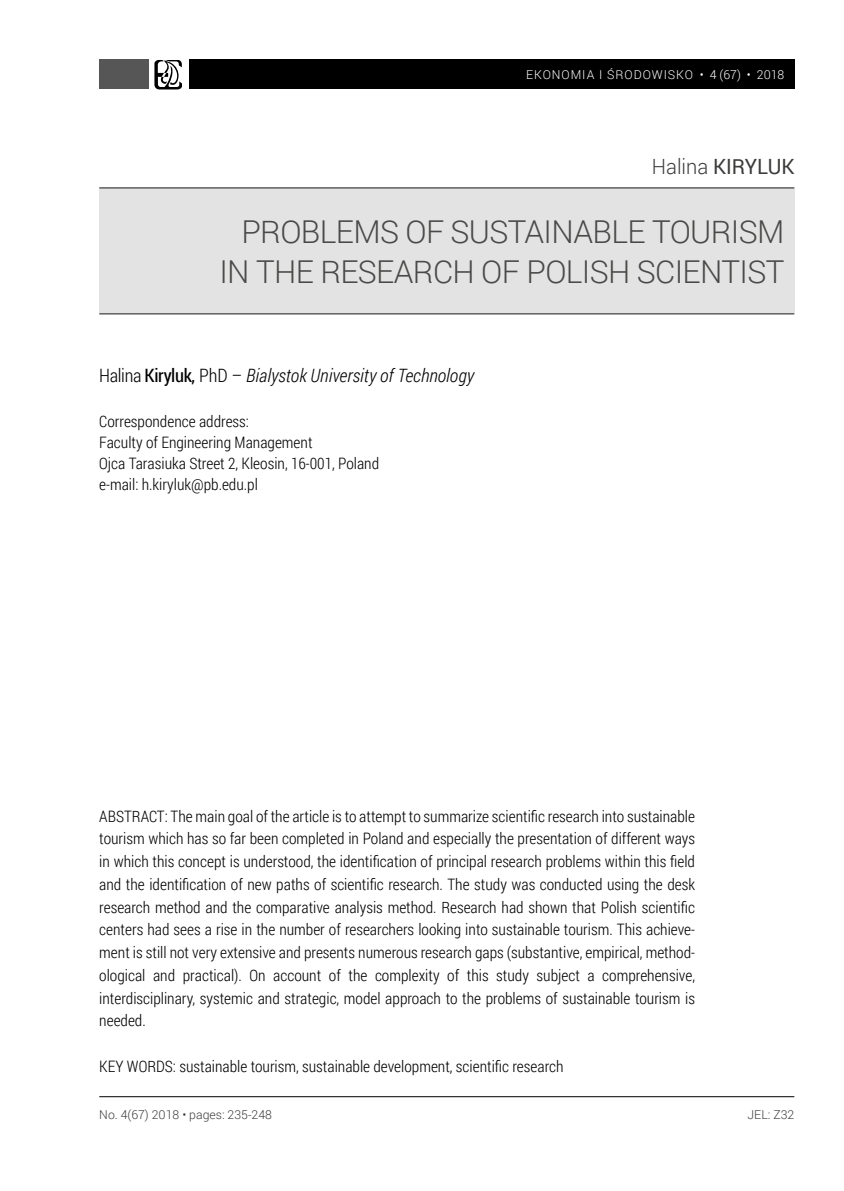
<style>
.page{position:relative;width:844px;height:1191px;background:#fff}
.page>*{position:absolute;margin:0;border:0;box-sizing:border-box;transform-origin:0 0}
.t1{font:300 31.5px/40.2px "Roboto";letter-spacing:-.02em;color:#494948;text-align:right}
.t2{font:21px "Roboto";color:#3b3b3a;scale:.96 1}
.t3{font:italic 300 18.38px "Roboto Condensed";color:#000}
.t4{font:300 15.75px/22.8px "Roboto Condensed";color:#000;text-align:justify}
.t5{font:300 12.25px "Roboto";color:#3b3b3a}
.t6{font:300 12.25px "Roboto";letter-spacing:.075em;color:#fff}
.s1{font-weight:300}
.s2{font-style:normal}
.s3{font-weight:400;font-style:normal}
</style>
<div class="page">
<div style="left:189px;top:60px;width:605px;height:29px;background:#000"></div>
<div style="left:99px;top:60px;width:50px;height:29px;background:#565656"></div>
<svg style="left:154px;top:60px;width:28px;height:29px"></svg>
<hr style="left:99px;top:1096px;width:695px;height:1px;background:#000">
<div style="left:99px;top:189px;width:695px;height:124px;background:#e3e3e3"></div>
<hr style="left:99px;top:187px;width:695px;height:1px;background:#494948">
<hr style="left:99px;top:313px;width:695px;height:1px;background:#494948">
<p class="t6" style="left:526px;top:67px;width:259px">EKONOMIA I ŚRODOWISKO • 4 (67) • 2018</p>
<h2 class="t2" style="left:651px;top:151px;width:150px"><span class="s1">Halina</span> KIRYLUK</h2>
<h1 class="t1" style="left:219px;top:211px;width:566px">PROBLEMS OF SUSTAINABLE TOURISM<br>IN THE RESEARCH OF POLISH SCIENTIST</h1>
<p class="t3" style="left:99px;top:363px;width:376px"><span class="s2">Halina</span> <span class="s3">Kiryluk,</span> <span class="s2">PhD –</span> Bialystok University of Technology</p>
<p class="t4" style="left:99px;top:410px;width:281px;line-height:21px;text-align:left">Correspondence address:<br>Faculty of Engineering Management<br>Ojca Tarasiuka Street 2, Kleosin, 16-001, Poland e-mail: h.kiryluk@pb.edu.pl</p>
<p class="t4" style="left:99px;top:804px;width:597px">ABSTRACT: The main goal of the article is to attempt to summarize scientific research into sustainable tourism which has so far been completed in Poland and especially the presentation of different ways in which this concept is understood, the identification of principal research problems within this field and the identification of new paths of scientific research. The study was conducted using the desk research method and the comparative analysis method. Research had shown that Polish scientific centers had sees a rise in the number of researchers looking into sustainable tourism. This achieve&shy;ment is still not very extensive and presents numerous research gaps (substantive, empirical, method&shy;ological and practical). On account of the complexity of this study subject a comprehensive, interdisciplinary, systemic and strategic, model approach to the problems of sustainable tourism is needed.</p>
<p class="t4" style="left:99px;top:1054px;width:465px">KEY WORDS: sustainable tourism, sustainable development, scientific research</p>
<p class="t5" style="left:99px;top:1106px;width:174px">No. 4(67) 2018 • pages: 235-248</p>
<p class="t5" style="left:747px;top:1106px;width:48px">JEL: Z32</p>
</div>
